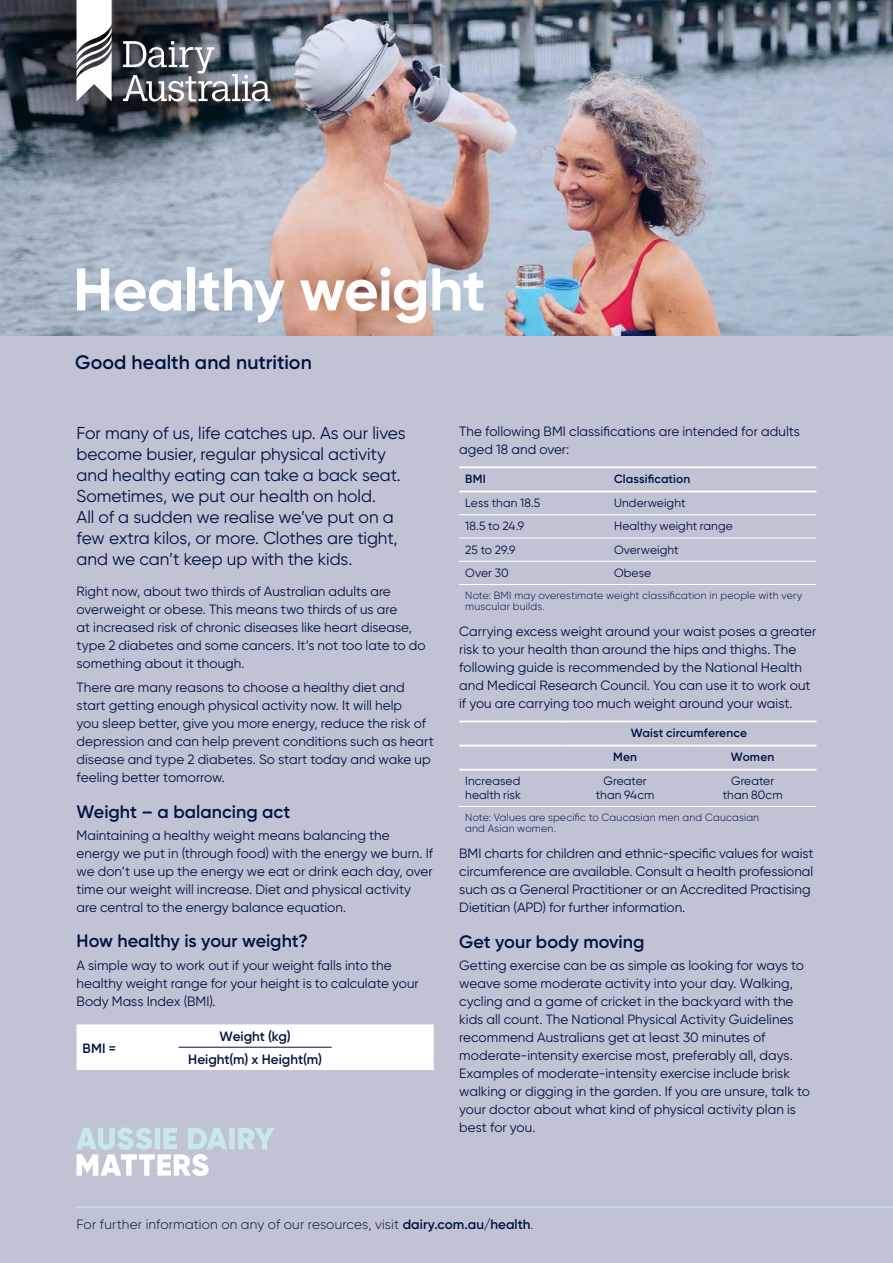
<style>
.page{position:relative;width:893px;height:1263px;background:#c0c3d4}
.page>*{position:absolute;margin:0;border:0;box-sizing:border-box;transform-origin:0 0}
.FS_title_REV{font:700 60px "Gilroy";letter-spacing:-.01em;color:#fff}
.FS_subtitle_01{font:600 19.5px "Gilroy";letter-spacing:.005em;color:#001340}
.Subhead_01{font:600 18px "Gilroy";color:#001340}
.Intro_para{font:17.25px/21px "Gilroy";letter-spacing:-.005em;color:#001340}
.Body_copy{font:13.5px/18px "Gilroy";color:#001340}
.t1{font:300 13.5px "Gilroy";letter-spacing:.01em;color:#001340}
.Body_copy-2{font:600 13.5px "Gilroy";color:#001340}
.BB_text{font:600 13.5px "Gilroy";color:#001340}
.TABLE_text{font:12px/13.5px "Gilroy";letter-spacing:.01em;color:#001340;text-align:center}
.TABLE_column_head{font:600 12px "Gilroy";letter-spacing:.01em;color:#001340}
.TABLE_footnote{font:300 10.5px/11.2px "Gilroy";letter-spacing:.015em;color:#001340}
.s1{font-weight:600}
</style>
<div class="page">
<img style="left:0;top:0;width:893px;height:336px">
<svg style="left:0;top:0;width:314px;height:185px;background:#58626d"></svg>
<svg style="left:123px;top:41px;width:147px;height:61px;background:#70767d"></svg>
<svg style="left:77px;top:0;width:35px;height:101px;background:#c9cacc"></svg>
<hr style="left:77px;top:1206px;width:816px;height:2px;background:#c8e8ec">
<div style="left:77px;top:1024px;width:357px;height:46px;background:#fff"></div>
<hr style="left:179px;top:1047px;width:153px;height:1px;background:#001340">
<hr style="left:83px;top:1032px;width:90px;height:1px;background:#fff">
<hr style="left:459px;top:514px;width:149px;height:1px;background:#fff">
<hr style="left:608px;top:514px;width:208px;height:1px;background:#fff">
<hr style="left:459px;top:538px;width:149px;height:1px;background:#fff">
<hr style="left:608px;top:538px;width:208px;height:1px;background:#fff">
<hr style="left:459px;top:561px;width:149px;height:1px;background:#fff">
<hr style="left:608px;top:561px;width:208px;height:1px;background:#fff">
<hr style="left:459px;top:584px;width:149px;height:1px;background:#fff">
<hr style="left:608px;top:584px;width:208px;height:1px;background:#fff">
<hr style="left:459px;top:466px;width:149px;height:2px;background:#fff">
<hr style="left:608px;top:466px;width:208px;height:2px;background:#fff">
<hr style="left:459px;top:490px;width:149px;height:2px;background:#fff">
<hr style="left:608px;top:490px;width:208px;height:2px;background:#fff">
<hr style="left:561px;top:720px;width:128px;height:2px;background:#fff">
<hr style="left:689px;top:720px;width:127px;height:2px;background:#fff">
<hr style="left:561px;top:745px;width:128px;height:1px;background:#fff">
<hr style="left:689px;top:745px;width:127px;height:1px;background:#fff">
<hr style="left:459px;top:806px;width:102px;height:1px;background:#fff">
<hr style="left:561px;top:806px;width:128px;height:1px;background:#fff">
<hr style="left:689px;top:806px;width:127px;height:1px;background:#fff">
<hr style="left:459px;top:720px;width:102px;height:2px;background:#fff">
<hr style="left:459px;top:745px;width:102px;height:1px;background:#fff">
<hr style="left:459px;top:769px;width:102px;height:2px;background:#fff">
<hr style="left:561px;top:769px;width:128px;height:2px;background:#fff">
<hr style="left:689px;top:769px;width:127px;height:2px;background:#fff">
<svg style="left:77px;top:1127px;width:197px;height:49px"></svg>
<p class="FS_title_REV" style="left:73px;top:252px;width:414px">Healthy weight</p>
<p class="FS_subtitle_01" style="left:75px;top:350px;width:238px">Good health and nutrition</p>
<p class="Intro_para" style="left:77px;top:422px;width:331px">For many of us, life catches up. As our lives become busier, regular physical activity and healthy eating can take a back seat.<br>Sometimes, we put our health on hold.<br>All of a sudden we realise we’ve put on a few extra kilos, or more. Clothes are tight, and we can’t keep up with the kids.</p>
<p class="Body_copy" style="left:77px;top:582px;width:350px">Right now, about two thirds of Australian adults are overweight or obese. This means two thirds of us are<br>at increased risk of chronic diseases like heart disease, type 2 diabetes and some cancers. It’s not too late to do something about it though.</p>
<p class="Body_copy" style="left:77px;top:678px;width:359px">There are many reasons to choose a healthy diet and start getting enough physical activity now. It will help<br>you sleep better, give you more energy, reduce the risk of depression and can help prevent conditions such as heart disease and type 2 diabetes. So start today and wake up feeling better tomorrow.</p>
<p class="Subhead_01" style="left:77px;top:800px;width:215px">Weight – a balancing act</p>
<p class="Body_copy" style="left:77px;top:826px;width:358px">Maintaining a healthy weight means balancing the energy we put in (through food) with the energy we burn. If we don’t use up the energy we eat or drink each day, over time our weight will increase. Diet and physical activity are central to the energy balance equation.</p>
<p class="Subhead_01" style="left:77px;top:930px;width:233px">How healthy is your weight?</p>
<p class="Body_copy" style="left:77px;top:956px;width:344px">A simple way to work out if your weight falls into the healthy weight range for your height is to calculate your<br>Body Mass Index (BMI).</p>
<p class="BB_text" style="left:83px;top:1039px;width:35px">BMI =</p>
<p class="Body_copy-2" style="left:220px;top:1028px;width:73px">Weight (kg)</p>
<p class="Body_copy-2" style="left:188px;top:1051px;width:135px">Height(m) x Height(m)</p>
<p class="Body_copy" style="left:459px;top:422px;width:342px">The following BMI classifications are intended for adults aged 18 and over:</p>
<p class="TABLE_column_head" style="left:465px;top:471px;width:22px">BMI</p>
<p class="TABLE_column_head" style="left:614px;top:471px;width:78px">Classification</p>
<p class="TABLE_text" style="left:465px;top:496px;width:77px">Less than 18.5</p>
<p class="TABLE_text" style="left:614px;top:496px;width:73px">Underweight</p>
<p class="TABLE_text" style="left:465px;top:519px;width:60px">18.5 to 24.9</p>
<p class="TABLE_text" style="left:614px;top:519px;width:120px">Healthy weight range</p>
<p class="TABLE_text" style="left:465px;top:542px;width:52px">25 to 29.9</p>
<p class="TABLE_text" style="left:614px;top:542px;width:66px">Overweight</p>
<p class="TABLE_text" style="left:465px;top:566px;width:45px">Over 30</p>
<p class="TABLE_text" style="left:614px;top:566px;width:39px">Obese</p>
<p class="TABLE_footnote" style="left:465px;top:589px;width:338px">Note: BMI may overestimate weight classification in people with very muscular builds.</p>
<p class="Body_copy" style="left:459px;top:622px;width:359px">Carrying excess weight around your waist poses a greater risk to your health than around the hips and thighs. The following guide is recommended by the National Health and Medical Research Council. You can use it to work out if you are carrying too much weight around your waist.</p>
<p class="TABLE_column_head" style="left:631px;top:725px;width:118px">Waist circumference</p>
<p class="TABLE_column_head" style="left:613px;top:749px;width:25px">Men</p>
<p class="TABLE_column_head" style="left:731px;top:749px;width:45px">Women</p>
<p class="TABLE_text" style="left:465px;top:774px;width:57px;text-align:left">Increased health risk</p>
<p class="TABLE_text" style="left:596px;top:774px;width:60px">Greater than 94cm</p>
<p class="TABLE_text" style="left:723px;top:774px;width:61px">Greater than 80cm</p>
<p class="TABLE_footnote" style="left:465px;top:811px;width:295px">Note: Values are specific to Caucasian men and Caucasian and Asian women.</p>
<p class="Body_copy" style="left:459px;top:844px;width:356px">BMI charts for children and ethnic-specific values for waist circumference are available. Consult a health professional such as a General Practitioner or an Accredited Practising Dietitian (APD) for further information.</p>
<p class="Subhead_01" style="left:459px;top:930px;width:187px">Get your body moving</p>
<p class="Body_copy" style="left:459px;top:956px;width:352px">Getting exercise can be as simple as looking for ways to weave some moderate activity into your day. Walking, cycling and a game of cricket in the backyard with the kids all count. The National Physical Activity Guidelines recommend Australians get at least 30 minutes of moderate-intensity exercise most, preferably all, days.<br>Examples of moderate-intensity exercise include brisk walking or digging in the garden. If you are unsure, talk to your doctor about what kind of physical activity plan is best for you.</p>
<p class="t1" style="left:77px;top:1216px;width:458px">For further information on any of our resources, visit <span class="s1">dairy.com.au/health</span>.</p>
</div>
